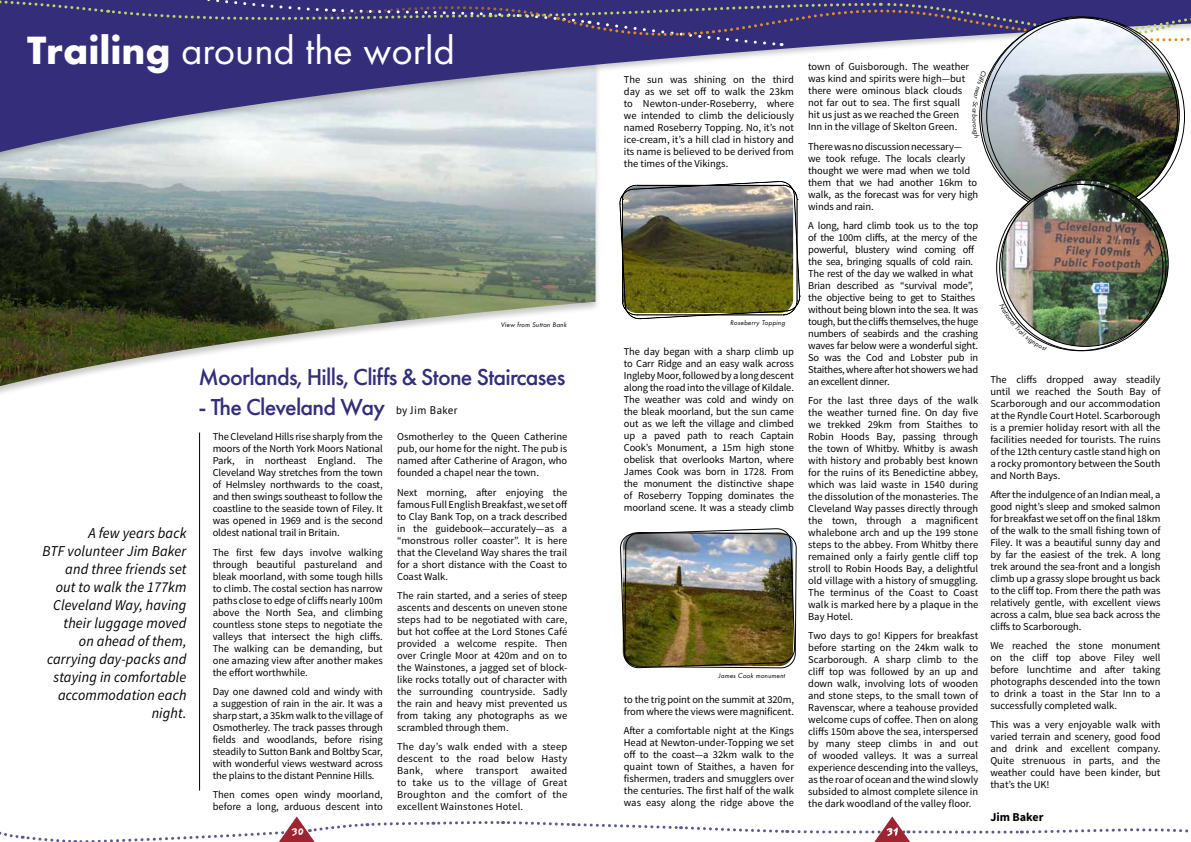
<style>
.page{position:relative;width:1191px;height:842px;background:#fff}
.page>*{position:absolute;margin:0;border:0;box-sizing:border-box;transform-origin:0 0}
.t1{font:41px "Futura PT";color:#fff}
.t2{font:500 24px "Futura PT";letter-spacing:-.03em;color:#332d7a}
.t3{font:italic 15px/18px "Source Sans Pro";letter-spacing:.01em;color:#000;text-align:right;scale:.95 1}
.t4{font:700 12px "Source Sans Pro";color:#000}
.t5{font:10.5px/12px "Source Sans Pro";letter-spacing:-.01em;color:#000;text-align:justify}
.t6{font:9px "Sand";color:#fff}
.t7{font:italic 7px "Futura PT";letter-spacing:.03em;color:#000}
.s1{font-weight:700}
.s2{font-family:"PT Sans Pro";font-weight:400;font-size:11px;color:#000}
</style>
<div class="page">
<div style="left:0;top:63px;width:602px;height:336px;background:#000;opacity:.22"></div>
<img style="left:0;top:164px;width:595px;height:222px">
<svg style="left:595px;top:353px;width:1px;height:22px"></svg>
<hr style="left:199px;top:432px;width:1px;height:358px;background:#000">
<div style="left:0;top:0;width:1191px;height:164px;background:#000;opacity:.22"></div>
<svg style="left:0;top:138px;width:1191px;height:17px"></svg>
<svg style="left:0;top:816px;width:1189px;height:26px"></svg>
<img style="left:981px;top:17px;width:198px;height:197px;border-radius:99px">
<img style="left:1002px;top:180px;width:166px;height:166px;border-radius:83px">
<img style="left:619px;top:181px;width:181px;height:138px">
<img style="left:620px;top:528px;width:176px;height:140px">
<svg style="left:1004px;top:303px;width:43px;height:42px"></svg>
<svg style="left:0;top:0;width:1191px;height:138px"></svg>
<h1 class="t1" style="left:27px;top:26px;width:429px"><span class="s1">Trailing</span> around the world</h1>
<p class="t5" style="left:624px;top:74px;width:172px">The sun was shining on the third day as we set off to walk the 23km to Newton-under-Roseberry, where we intended to climb the deliciously named Roseberry Topping. No, it’s not ice-cream, it’s a hill clad in history and its name is believed to be derived from the times of the Vikings.</p>
<p class="t7" style="left:501px;top:321px;width:67px">View from Sutton Bank</p>
<p class="t7" style="left:730px;top:319px;width:56px">Roseberry Topping</p>
<h3 class="t3" style="left:43px;top:524px;width:153px">A few years back<br>BTF volunteer Jim Baker and three friends set out to walk the 177km<br>Cleveland Way, having their luggage moved<br>on ahead of them, carrying day-packs and staying in comfortable accommodation each night.</h3>
<h2 class="t2" style="left:198px;top:363px;width:368px">Moorlands, Hills, Cliffs &amp; Stone Staircases</h2>
<h2 class="t2" style="left:198px;top:392px;width:261px">- The Cleveland Way <span class="s2">by Jim Baker</span></h2>
<p class="t5" style="left:213px;top:431px;width:172px">The Cleveland Hills rise sharply from the moors of the North York Moors National Park, in northeast England. The Cleveland Way stretches from the town of Helmsley northwards to the coast, and then swings southeast to follow the coastline to the seaside town of Filey. It was opened in 1969 and is the second oldest national trail in Britain.</p>
<p class="t5" style="left:213px;top:546px;width:172px">The first few days involve walking through beautiful pastureland and bleak moorland, with some tough hills to climb. The costal section has narrow paths close to edge of cliffs nearly 100m above the North Sea, and climbing countless stone steps to negotiate the valleys that intersect the high cliffs.<br>The walking can be demanding, but one amazing view after another makes the effort worthwhile.</p>
<p class="t5" style="left:213px;top:685px;width:172px">Day one dawned cold and windy with a suggestion of rain in the air. It was a sharp start, a 35km walk to the village of Osmotherley. The track passes through fields and woodlands, before rising steadily to Sutton Bank and Boltby Scar, with wonderful views westward across the plains to the distant Pennine Hills.</p>
<p class="t5" style="left:213px;top:788px;width:172px">Then comes open windy moorland, before a long, arduous descent into</p>
<p class="t5" style="left:397px;top:431px;width:172px">Osmotherley to the Queen Catherine pub, our home for the night. The pub is named after Catherine of Aragon, who founded a chapel near the town.</p>
<p class="t5" style="left:397px;top:486px;width:172px">Next morning, after enjoying the famous Full English Breakfast, we set off to Clay Bank Top, on a track described in the guidebook—accurately—as a “monstrous roller coaster”. It is here that the Cleveland Way shares the trail for a short distance with the Coast to Coast Walk.</p>
<p class="t5" style="left:397px;top:589px;width:172px">The rain started, and a series of steep ascents and descents on uneven stone steps had to be negotiated with care, but hot coffee at the Lord Stones Café provided a welcome respite. Then over Cringle Moor at 420m and on to the Wainstones, a jagged set of block&shy;like rocks totally out of character with the surrounding countryside. Sadly the rain and heavy mist prevented us from taking any photographs as we scrambled through them.</p>
<p class="t5" style="left:397px;top:740px;width:172px">The day’s walk ended with a steep descent to the road below Hasty Bank, where transport awaited to take us to the village of Great Broughton and the comfort of the excellent Wainstones Hotel.</p>
<p class="t5" style="left:624px;top:345px;width:172px">The day began with a sharp climb up to Carr Ridge and an easy walk across Ingleby Moor, followed by a long descent along the road into the village of Kildale.<br>The weather was cold and windy on the bleak moorland, but the sun came out as we left the village and climbed up a paved path to reach Captain Cook’s Monument, a 15m high stone obelisk that overlooks Marton, where James Cook was born in 1728. From the monument the distinctive shape of Roseberry Topping dominates the moorland scene. It was a steady climb</p>
<p class="t7" style="left:718px;top:672px;width:68px">James Cook monument</p>
<p class="t5" style="left:624px;top:693px;width:172px">to the trig point on the summit at 320m, from where the views were magnificent.</p>
<p class="t5" style="left:624px;top:724px;width:172px">After a comfortable night at the Kings Head at Newton-under-Topping we set off to the coast—a 32km walk to the quaint town of Staithes, a haven for fishermen, traders and smugglers over the centuries. The first half of the walk was easy along the ridge above the</p>
<p class="t5" style="left:808px;top:61px;width:163px;text-align:left">town of Guisborough. The weather was kind and spirits were high—but there were ominous black clouds not far out to sea. The first squall hit us just as we reached the Green Inn in the village of Skelton Green.</p>
<p class="t5" style="left:808px;top:140px;width:172px;text-align:left">There was no discussion necessary—<br>we took refuge. The locals clearly thought we were mad when we told them that we had another 16km to walk, as the forecast was for very high winds and rain.</p>
<p class="t5" style="left:808px;top:219px;width:172px;text-align:left">A long, hard climb took us to the top of the 100m cliffs, at the mercy of the powerful, blustery wind coming off the sea, bringing squalls of cold rain.<br>The rest of the day we walked in what Brian described as “survival mode”, the objective being to get to Staithes without being blown into the sea. It was tough, but the cliffs themselves, the huge numbers of seabirds and the crashing waves far below were a wonderful sight.<br>So was the Cod and Lobster pub in Staithes, where after hot showers we had an excellent dinner.</p>
<p class="t5" style="left:808px;top:394px;width:172px">For the last three days of the walk the weather turned fine. On day five we trekked 29km from Staithes to Robin Hoods Bay, passing through the town of Whitby. Whitby is awash with history and probably best known for the ruins of its Benedictine abbey, which was laid waste in 1540 during the dissolution of the monasteries. The Cleveland Way passes directly through the town, through a magnificent whalebone arch and up the 199 stone steps to the abbey. From Whitby there remained only a fairly gentle cliff top stroll to Robin Hoods Bay, a delightful old village with a history of smuggling.<br>The terminus of the Coast to Coast walk is marked here by a plaque in the Bay Hotel.</p>
<p class="t5" style="left:808px;top:630px;width:172px">Two days to go! Kippers for breakfast before starting on the 24km walk to Scarborough. A sharp climb to the cliff top was followed by an up and down walk, involving lots of wooden and stone steps, to the small town of Ravenscar, where a teahouse provided welcome cups of coffee. Then on along cliffs 150m above the sea, interspersed by many steep climbs in and out of wooded valleys. It was a surreal experience descending into the valleys, as the roar of ocean and the wind slowly subsided to almost complete silence in the dark woodland of the valley floor.</p>
<p class="t7" style="left:979px;top:114px;width:5px;rotate:90deg">b</p>
<p class="t6" style="left:292px;top:826px;width:14px">30</p>
<p class="t6" style="left:887px;top:826px;width:14px">31</p>
<p class="t5" style="left:990px;top:373px;width:172px">The cliffs dropped away steadily until we reached the South Bay of Scarborough and our accommodation at the Ryndle Court Hotel. Scarborough is a premier holiday resort with all the facilities needed for tourists. The ruins of the 12th century castle stand high on a rocky promontory between the South and North Bays.</p>
<p class="t5" style="left:990px;top:488px;width:172px">After the indulgence of an Indian meal, a good night’s sleep and smoked salmon for breakfast we set off on the final 18km of the walk to the small fishing town of Filey. It was a beautiful sunny day and by far the easiest of the trek. A long trek around the sea-front and a longish climb up a grassy slope brought us back to the cliff top. From there the path was relatively gentle, with excellent views across a calm, blue sea back across the cliffs to Scarborough.</p>
<p class="t5" style="left:990px;top:639px;width:172px">We reached the stone monument on the cliff top above Filey well before lunchtime and after taking photographs descended into the town to drink a toast in the Star Inn to a successfully completed walk.</p>
<p class="t5" style="left:990px;top:719px;width:172px">This was a very enjoyable walk with varied terrain and scenery, good food and drink and excellent company.<br>Quite strenuous in parts, and the weather could have been kinder, but that’s the UK!</p>
<p class="t4" style="left:990px;top:809px;width:55px">Jim Baker</p>
</div>
